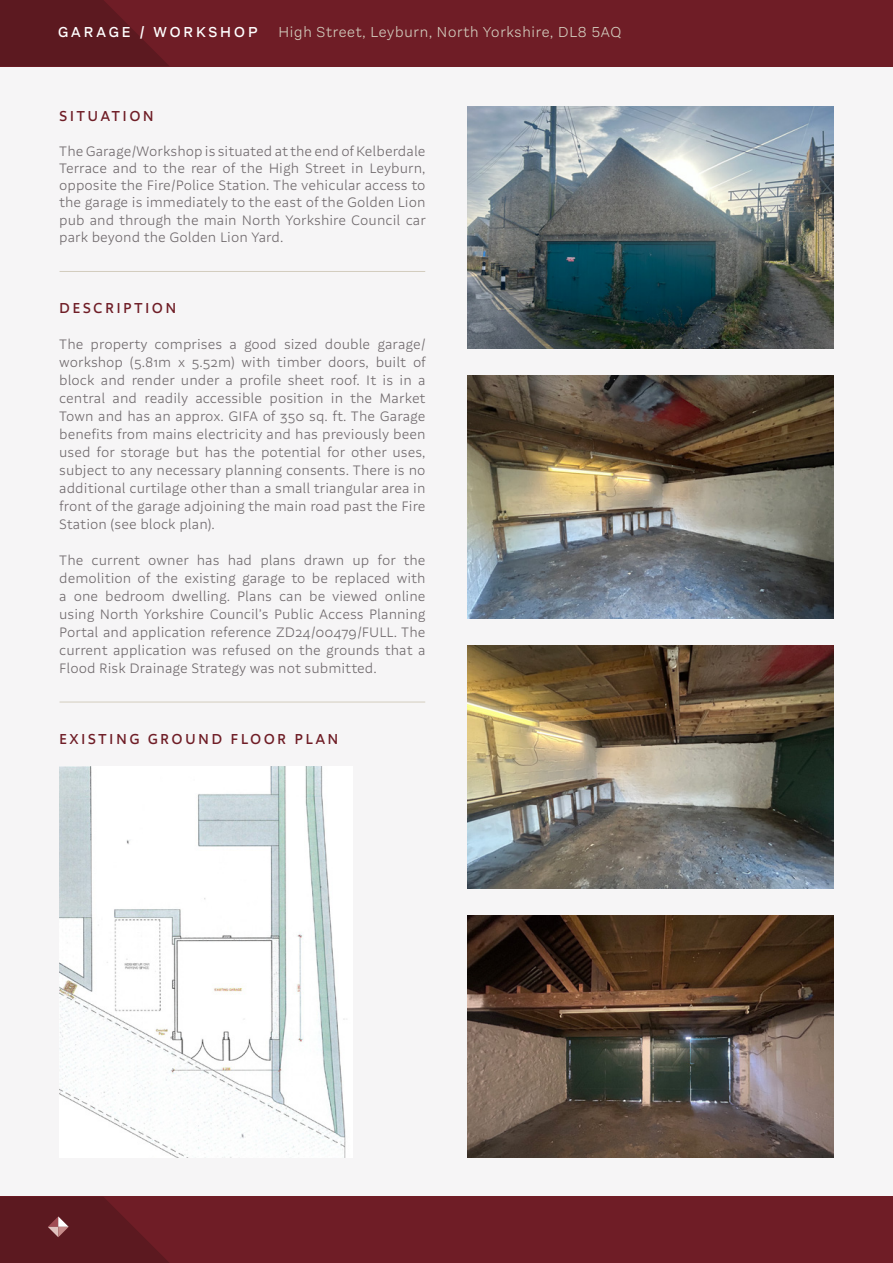
<style>
.page{position:relative;width:893px;height:1263px;background:#fff}
.page>*{position:absolute;margin:0;border:0;box-sizing:border-box;transform-origin:0 0}
.t1{font:500 15px "Aestetico Formal";letter-spacing:.2em;color:#6f1d26}
.t2{font:300 15px "Aestetico";letter-spacing:.05em;color:#d3cdbe}
.t3{font:500 15px "Aestetico";letter-spacing:.2em;color:#fff}
.t4{font:300 14.25px/18px "Aestetico Formal";letter-spacing:.05em;color:#6e686b;text-align:justify}
</style>
<div class="page">
<div style="left:0;top:66px;width:893px;height:1131px;background:#f6f5f6"></div>
<div style="left:0;top:1197px;width:893px;height:66px;background:#6f1d26"></div>
<div style="left:0;top:0;width:893px;height:66px;background:#6f1d26"></div>
<svg style="left:0;top:0;width:169px;height:66px"></svg>
<svg style="left:0;top:1197px;width:169px;height:66px"></svg>
<img style="left:468px;top:106px;width:365px;height:243px">
<img style="left:468px;top:646px;width:365px;height:242px">
<img style="left:468px;top:376px;width:365px;height:242px">
<img style="left:468px;top:915px;width:365px;height:243px">
<hr style="left:60px;top:271px;width:365px;height:1px;background:#d3cdbe">
<hr style="left:60px;top:702px;width:365px;height:1px;background:#d3cdbe">
<img style="left:60px;top:767px;width:286px;height:391px">
<p class="t3" style="left:58px;top:24px;width:201px">GARAGE / WORKSHOP</p>
<p class="t2" style="left:278px;top:24px;width:344px">High Street, Leyburn, North Yorkshire, DL8 5AQ</p>
<p class="t1" style="left:60px;top:107px;width:96px">SITUATION</p>
<p class="t4" style="left:60px;top:143px;width:368px;line-height:17.1px">The Garage/Workshop is situated at the end of Kelberdale Terrace and to the rear of the High Street in Leyburn, opposite the Fire/Police Station. The vehicular access to the garage is immediately to the east of the Golden Lion pub and through the main North Yorkshire Council car park beyond the Golden Lion Yard.</p>
<p class="t1" style="left:60px;top:299px;width:118px">DESCRIPTION</p>
<p class="t4" style="left:60px;top:335px;width:368px">The property comprises a good sized double garage/ workshop (5.81m x 5.52m) with timber doors, built of block and render under a profile sheet roof. It is in a central and readily accessible position in the Market Town and has an approx. GIFA of 350 sq. ft. The Garage benefits from mains electricity and has previously been used for storage but has the potential for other uses, subject to any necessary planning consents. There is no additional curtilage other than a small triangular area in front of the garage adjoining the main road past the Fire Station (see block plan).</p>
<p class="t4" style="left:60px;top:551px;width:367px">The current owner has had plans drawn up for the demolition of the existing garage to be replaced with a one bedroom dwelling. Plans can be viewed online using North Yorkshire Council’s Public Access Planning Portal and application reference ZD24/00479/FULL. The current application was refused on the grounds that a Flood Risk Drainage Strategy was not submitted.</p>
<p class="t1" style="left:60px;top:730px;width:280px">EXISTING GROUND FLOOR PLAN</p>
</div>
